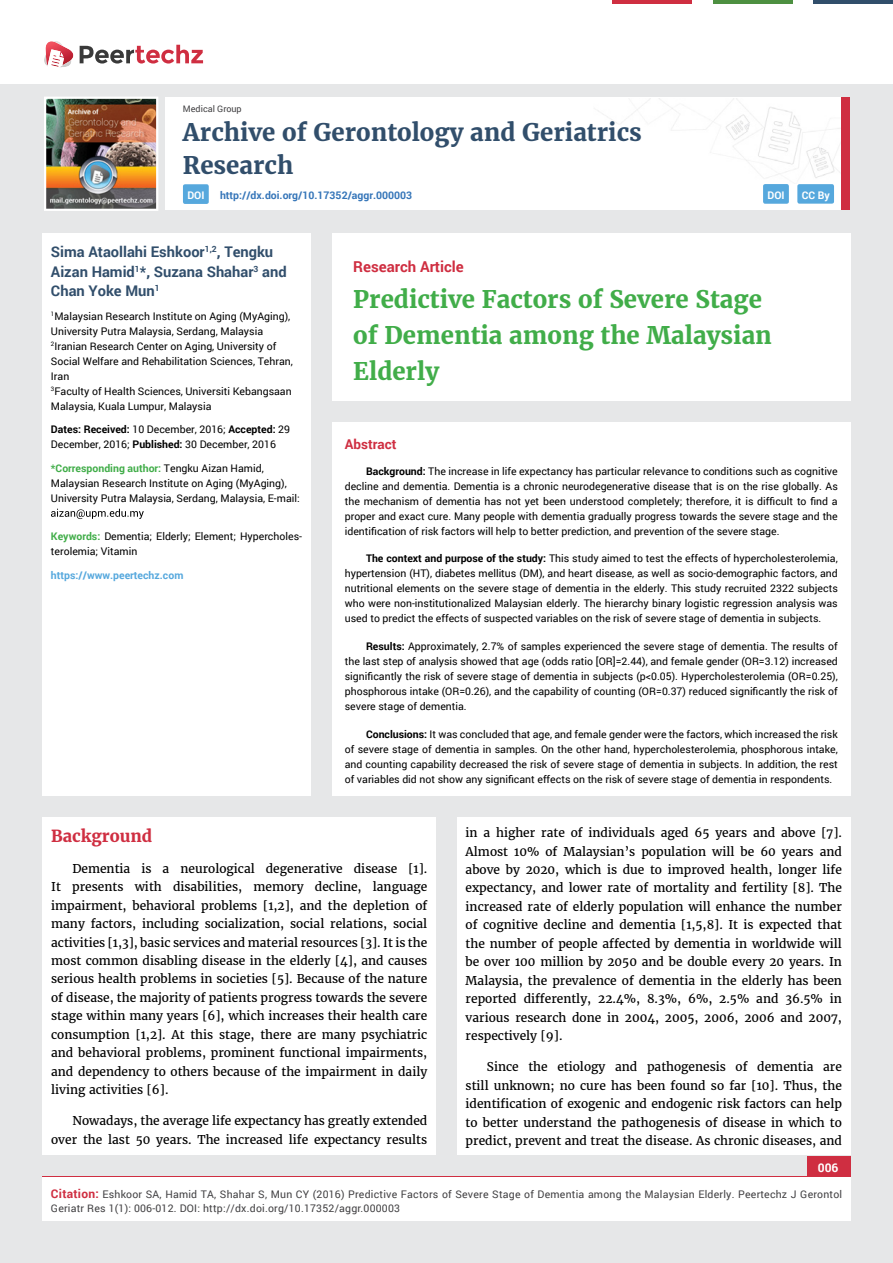
<style>
.page{position:relative;width:893px;height:1263px;background:#e6e7e8}
.page>*{position:absolute;margin:0;border:0;box-sizing:border-box;transform-origin:0 0}
.t1{font:700 24px/36px "Merriweather";color:#41ad49}
.t2{font:700 24px/33px "Merriweather";color:#314e6b}
.t3{font:700 16.5px "Merriweather";color:#cf2e41}
.t4{font:700 15px "Roboto";color:#cf2e41}
.t5{font:700 14.7px/19.5px "Roboto";color:#314e6b}
.t6{font:700 13.5px "Roboto";color:#cf2e41}
.t7{font:12px/18.5px "Merriweather";color:#000;text-align:justify}
.t8{font:700 12px "Roboto";color:#fff}
.t9{font:10.5px/15px "Roboto";color:#000;text-align:justify}
.t10{font:10.5px/13.5px "Roboto";letter-spacing:.02em;color:#414042}
.t11{font:700 10.5px "Roboto";color:#3676b9}
.t12{font:700 10.5px "Roboto";color:#56a8dd}
.t13{font:700 10.5px "Roboto";color:#fff}
.t14{font:9px "Roboto";color:#414042}
.s1{font-weight:700}
.s2{font-weight:700;color:#41ad49}
.s3{font-weight:700;font-size:12px;color:#cf2e41}
</style>
<div class="page">
<div style="left:165px;top:98px;width:684px;height:112px;background:#fff"></div>
<img style="left:598px;top:99px;width:243px;height:79px">
<div style="left:841px;top:98px;width:8px;height:112px;background:#cf2e41"></div>
<img style="left:44px;top:97px;width:114px;height:114px">
<div style="left:0;top:0;width:893px;height:83px;background:#fff"></div>
<div style="left:763px;top:184px;width:26px;height:20px;background:#56a8dd;border-radius:2px"></div>
<div style="left:797px;top:184px;width:37px;height:20px;background:#56a8dd;border-radius:2px"></div>
<hr style="left:713px;top:0;width:79px;height:3px;background:#4d9041">
<hr style="left:612px;top:0;width:80px;height:3px;background:#cf2e41">
<hr style="left:813px;top:0;width:80px;height:3px;background:#314e6b">
<div style="left:807px;top:1156px;width:43px;height:50px;background:#cf2e41"></div>
<div style="left:42px;top:1177px;width:809px;height:43px;background:#fff"></div>
<div style="left:183px;top:184px;width:26px;height:20px;background:#56a8dd;border-radius:2px"></div>
<svg style="left:44px;top:41px;width:159px;height:27px"></svg>
<div style="left:332px;top:422px;width:518px;height:374px;background:#fff"></div>
<div style="left:332px;top:233px;width:518px;height:168px;background:#fff"></div>
<div style="left:42px;top:233px;width:269px;height:563px;background:#fff"></div>
<svg style="left:51px;top:509px;width:93px;height:10px"></svg>
<div style="left:43px;top:817px;width:393px;height:337px;background:#fff"></div>
<div style="left:457px;top:817px;width:393px;height:337px;background:#fff"></div>
<p class="t14" style="left:183px;top:102px;width:60px">Medical Group</p>
<h1 class="t2" style="left:183px;top:116px;width:460px">Archive of Gerontology and Geriatrics<br>Research</h1>
<p class="t13" style="left:187px;top:188px;width:19px">DOI</p>
<p class="t11" style="left:220px;top:188px;width:194px">http://dx.doi.org/10.17352/aggr.000003</p>
<p class="t13" style="left:767px;top:188px;width:19px">DOI</p>
<p class="t13" style="left:802px;top:188px;width:29px">CC By</p>
<h3 class="t5" style="left:51px;top:242px;width:237px">Sima Ataollahi Eshkoor<sup>1,2</sup>, Tengku<br>Aizan Hamid<sup>1</sup>*, Suzana Shahar<sup>3</sup> and<br>Chan Yoke Mun<sup>1</sup></h3>
<p class="t9" style="left:51px;top:308px;width:243px;text-align:left"><sup>1</sup>Malaysian Research Institute on Aging (MyAging), University Putra Malaysia, Serdang, Malaysia <sup>2</sup>Iranian Research Center on Aging, University of Social Welfare and Rehabilitation Sciences, Tehran, Iran<br><sup>3</sup>Faculty of Health Sciences, Universiti Kebangsaan Malaysia, Kuala Lumpur, Malaysia</p>
<p class="t9" style="left:51px;top:422px;width:241px"><span class="s1">Dates: Received:</span> 10 December, 2016; <span class="s1">Accepted:</span> 29<br>December, 2016; <span class="s1">Published:</span> 30 December, 2016</p>
<p class="t9" style="left:51px;top:460px;width:250px;text-align:left"><span class="s2">*Corresponding author:</span> Tengku Aizan Hamid,<br>Malaysian Research Institute on Aging (MyAging),<br>University Putra Malaysia, Serdang, Malaysia, E-mail:</p>
<p class="t9" style="left:51px;top:529px;width:253px"><span class="s2">Keywords:</span> Dementia; Elderly; Element; Hypercholes&shy;terolemia; Vitamin</p>
<p class="t12" style="left:51px;top:568px;width:134px">https://www.peertechz.com</p>
<h3 class="t4" style="left:353px;top:256px;width:112px">Research Article</h3>
<h1 class="t1" style="left:353px;top:281px;width:420px">Predictive Factors of Severe Stage of Dementia among the Malaysian<br>Elderly</h1>
<p class="t6" style="left:345px;top:435px;width:53px">Abstract</p>
<p class="t9" style="left:345px;top:463px;width:494px;text-indent:21px"><span class="s1">Background:</span> The increase in life expectancy has particular relevance to conditions such as cognitive decline and dementia. Dementia is a chronic neurodegenerative disease that is on the rise globally. As the mechanism of dementia has not yet been understood completely; therefore, it is difficult to find a proper and exact cure. Many people with dementia gradually progress towards the severe stage and the identification of risk factors will help to better prediction, and prevention of the severe stage.</p>
<p class="t9" style="left:345px;top:551px;width:494px;text-indent:21px"><span class="s1">The context and purpose of the study:</span> This study aimed to test the effects of hypercholesterolemia, hypertension (HT), diabetes mellitus (DM), and heart disease, as well as socio-demographic factors, and nutritional elements on the severe stage of dementia in the elderly. This study recruited 2322 subjects who were non-institutionalized Malaysian elderly. The hierarchy binary logistic regression analysis was used to predict the effects of suspected variables on the risk of severe stage of dementia in subjects.</p>
<p class="t9" style="left:345px;top:638px;width:494px;text-indent:21px"><span class="s1">Results:</span> Approximately, 2.7% of samples experienced the severe stage of dementia. The results of the last step of analysis showed that age (odds ratio [OR]=2.44), and female gender (OR=3.12) increased significantly the risk of severe stage of dementia in subjects (p&lt;0.05). Hypercholesterolemia (OR=0.25), phosphorous intake (OR=0.26), and the capability of counting (OR=0.37) reduced significantly the risk of severe stage of dementia.</p>
<p class="t9" style="left:345px;top:726px;width:494px;text-indent:21px"><span class="s1">Conclusions:</span> It was concluded that age, and female gender were the factors, which increased the risk of severe stage of dementia in samples. On the other hand, hypercholesterolemia, phosphorous intake, and counting capability decreased the risk of severe stage of dementia in subjects. In addition, the rest of variables did not show any significant effects on the risk of severe stage of dementia in respondents.</p>
<h2 class="t3" style="left:51px;top:825px;width:103px">Background</h2>
<p class="t7" style="left:51px;top:859px;width:378px;text-indent:21px">Dementia is a neurological degenerative disease [1].<br>It presents with disabilities, memory decline, language impairment, behavioral problems [1,2], and the depletion of many factors, including socialization, social relations, social activities [1,3], basic services and material resources [3]. It is the most common disabling disease in the elderly [4], and causes serious health problems in societies [5]. Because of the nature of disease, the majority of patients progress towards the severe stage within many years [6], which increases their health care consumption [1,2]. At this stage, there are many psychiatric and behavioral problems, prominent functional impairments, and dependency to others because of the impairment in daily living activities [6].</p>
<p class="t7" style="left:51px;top:1112px;width:378px;text-align:right">Nowadays, the average life expectancy has greatly extended over the last 50 years. The increased life expectancy results</p>
<p class="t7" style="left:466px;top:824px;width:378px">in a higher rate of individuals aged 65 years and above [7].<br>Almost 10% of Malaysian’s population will be 60 years and above by 2020, which is due to improved health, longer life expectancy, and lower rate of mortality and fertility [8]. The increased rate of elderly population will enhance the number of cognitive decline and dementia [1,5,8]. It is expected that the number of people affected by dementia in worldwide will be over 100 million by 2050 and be double every 20 years. In Malaysia, the prevalence of dementia in the elderly has been reported differently, 22.4%, 8.3%, 6%, 2.5% and 36.5% in various research done in 2004, 2005, 2006, 2006 and 2007, respectively [9].</p>
<p class="t7" style="left:466px;top:1058px;width:378px;text-indent:21px">Since the etiology and pathogenesis of dementia are still unknown; no cure has been found so far [10]. Thus, the identification of exogenic and endogenic risk factors can help to better understand the pathogenesis of disease in which to predict, prevent and treat the disease. As chronic diseases, and</p>
<p class="t8" style="left:818px;top:1159px;width:22px">006</p>
<p class="t10" style="left:51px;top:1188px;width:793px"><span class="s3">Citation:</span> Eshkoor SA, Hamid TA, Shahar S, Mun CY (2016) Predictive Factors of Severe Stage of Dementia among the Malaysian Elderly. Peertechz J Gerontol<br>Geriatr Res 1(1): 006-012. DOI: http://dx.doi.org/10.17352/aggr.000003</p>
</div>
